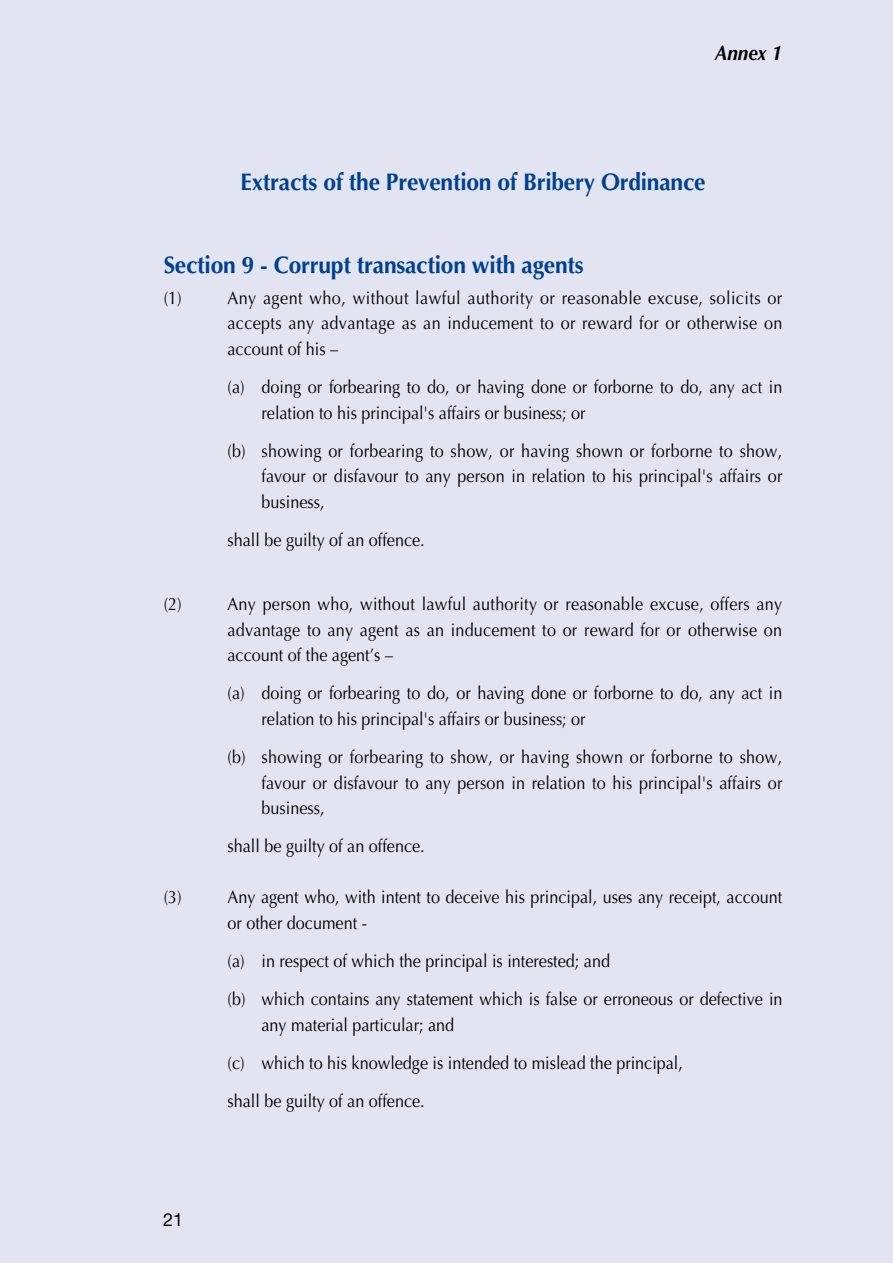
<style>
.page{position:relative;width:893px;height:1263px;background:#e2e4f1}
.page>*{position:absolute;margin:0;border:0;box-sizing:border-box;transform-origin:0 0}
.t1{font:700 24px "Optima LT Std";letter-spacing:-.01em;color:#00418f;scale:.95 1}
.t2{font:italic 700 21px "Optima LT Std";color:#000;scale:.9 1}
.t3{font:18px/25.5px "Optima LT Std";color:#000;scale:.9 1}
.t4{font:18px "Helvetica Neue LT Std";color:#000}
</style>
<div class="page">
<p class="t2" style="left:715px;top:40px;width:77px">Annex 1</p>
<h1 class="t1" style="left:240px;top:168px;width:491px">Extracts of the Prevention of Bribery Ordinance</h1>
<h1 class="t1" style="left:164px;top:250px;width:444px">Section 9 - Corrupt transaction with agents</h1>
<p class="t3" style="left:164px;top:285px;width:22px">(1)</p>
<p class="t3" style="left:227px;top:285px;width:618px;text-align:justify">Any agent who, without lawful authority or reasonable excuse, solicits or accepts any advantage as an inducement to or reward for or otherwise on account of his –</p>
<p class="t3" style="left:261px;top:375px;width:580px;text-indent:-34px">(a) doing or forbearing to do, or having done or forborne to do, any act in relation to his principal's affairs or business; or</p>
<p class="t3" style="left:261px;top:438px;width:580px;text-align:justify;text-indent:-34px">(b) showing or forbearing to show, or having shown or forborne to show, favour or disfavour to any person in relation to his principal's affairs or business,</p>
<p class="t3" style="left:227px;top:528px;width:221px">shall be guilty of an offence.</p>
<p class="t3" style="left:164px;top:591px;width:22px">(2)</p>
<p class="t3" style="left:227px;top:591px;width:618px;text-align:justify">Any person who, without lawful authority or reasonable excuse, offers any advantage to any agent as an inducement to or reward for or otherwise on account of the agent’s –</p>
<p class="t3" style="left:262px;top:681px;width:580px;text-indent:-34px">(a) doing or forbearing to do, or having done or forborne to do, any act in relation to his principal's affairs or business; or</p>
<p class="t3" style="left:262px;top:744px;width:580px;text-align:justify;text-indent:-34px">(b) showing or forbearing to show, or having shown or forborne to show, favour or disfavour to any person in relation to his principal's affairs or business,</p>
<p class="t3" style="left:228px;top:834px;width:221px">shall be guilty of an offence.</p>
<p class="t3" style="left:164px;top:885px;width:22px">(3)</p>
<p class="t3" style="left:228px;top:885px;width:618px">Any agent who, with intent to deceive his principal, uses any receipt, account or other document -</p>
<p class="t3" style="left:228px;top:942px;width:618px;line-height:38.2px">(a) in respect of which the principal is interested; and<br>(b) which contains any statement which is false or erroneous or defective in</p>
<p class="t3" style="left:228px;top:1006px;width:508px;line-height:38.2px;text-indent:34px">any material particular; and<br>(c) which to his knowledge is intended to mislead the principal, shall be guilty of an offence.</p>
<p class="t4" style="left:163px;top:1209px;width:22px">21</p>
</div>
